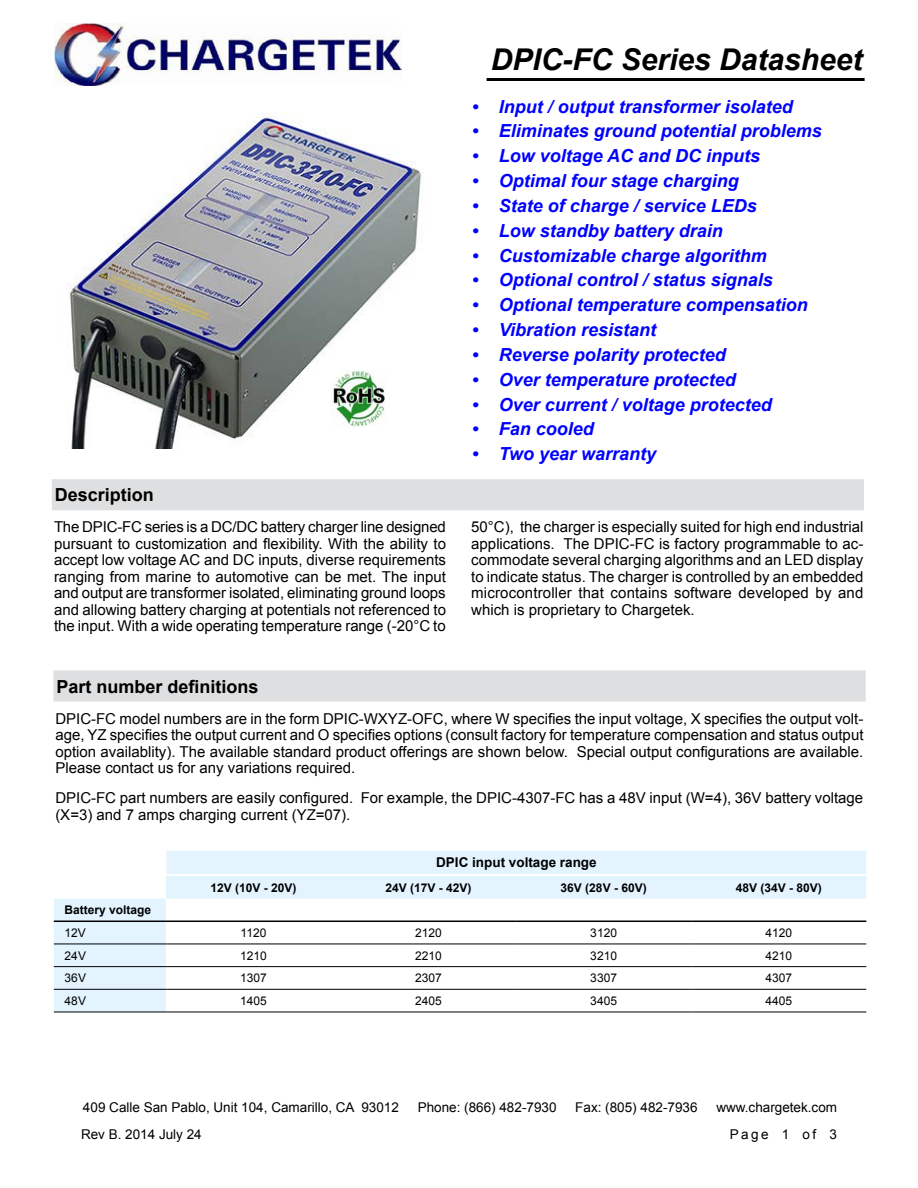
<style>
.page{position:relative;width:918px;height:1188px;background:#fff}
.page>*{position:absolute;margin:0;border:0;box-sizing:border-box;transform-origin:0 0}
.t1{font:italic 700 30px "Arial";color:#000}
.t2{font:italic 700 18px "Arial";color:#00f}
.t3{font:700 18px "Arial";color:#000}
.t4{font:15px/16.5px "Arial";color:#000;text-align:justify}
.t5{font:13.5px "Arial";color:#000}
.t6{font:700 13.5px "Arial";color:#000}
.t7{font:12px "Arial";color:#000}
.t8{font:700 12px "Arial";color:#000}
</style>
<div class="page">
<hr style="left:487px;top:78px;width:378px;height:3px;background:#000">
<div style="left:53px;top:481px;width:809px;height:28px;background:#dedfe0"></div>
<div style="left:52px;top:479px;width:812px;height:31px;border:3px solid #dedfe0"></div>
<img style="left:54px;top:24px;width:347px;height:61px">
<div style="left:55px;top:672px;width:809px;height:28px;background:#dedfe0"></div>
<div style="left:53px;top:670px;width:813px;height:32px;border:3px solid #dedfe0"></div>
<img style="left:68px;top:112px;width:355px;height:337px">
<img style="left:331px;top:371px;width:55px;height:55px">
<svg style="left:54px;top:876px;width:812px;height:136px"></svg>
<hr style="left:54px;top:921px;width:112px;height:1px;background:#000">
<hr style="left:166px;top:921px;width:175px;height:1px;background:#000">
<hr style="left:341px;top:921px;width:175px;height:1px;background:#000">
<hr style="left:516px;top:921px;width:175px;height:1px;background:#000">
<hr style="left:691px;top:921px;width:175px;height:1px;background:#000">
<hr style="left:54px;top:944px;width:112px;height:1px;background:#000">
<hr style="left:166px;top:944px;width:175px;height:1px;background:#000">
<hr style="left:341px;top:944px;width:175px;height:1px;background:#000">
<hr style="left:516px;top:944px;width:175px;height:1px;background:#000">
<hr style="left:691px;top:944px;width:175px;height:1px;background:#000">
<hr style="left:54px;top:966px;width:112px;height:1px;background:#000">
<hr style="left:166px;top:966px;width:175px;height:1px;background:#000">
<hr style="left:341px;top:966px;width:175px;height:1px;background:#000">
<hr style="left:516px;top:966px;width:175px;height:1px;background:#000">
<hr style="left:691px;top:966px;width:175px;height:1px;background:#000">
<hr style="left:54px;top:989px;width:112px;height:1px;background:#000">
<hr style="left:166px;top:989px;width:175px;height:1px;background:#000">
<hr style="left:341px;top:989px;width:175px;height:1px;background:#000">
<hr style="left:516px;top:989px;width:175px;height:1px;background:#000">
<hr style="left:691px;top:989px;width:175px;height:1px;background:#000">
<hr style="left:54px;top:1012px;width:112px;height:1px;background:#000">
<hr style="left:166px;top:1012px;width:175px;height:1px;background:#000">
<hr style="left:341px;top:1012px;width:175px;height:1px;background:#000">
<hr style="left:516px;top:1012px;width:175px;height:1px;background:#000">
<hr style="left:691px;top:1012px;width:175px;height:1px;background:#000">
<div style="left:168px;top:852px;width:697px;height:20px;background:#e3f4ff"></div>
<div style="left:167px;top:851px;width:699px;height:23px;border:3px solid #e3f4ff"></div>
<h1 class="t1" style="left:491px;top:40px;width:373px">DPIC-FC Series Datasheet</h1>
<p class="t2" style="left:472px;top:94px;width:323px">• Input / output transformer isolated</p>
<p class="t2" style="left:472px;top:119px;width:352px">• Eliminates ground potential problems</p>
<p class="t2" style="left:472px;top:144px;width:290px">• Low voltage AC and DC inputs</p>
<p class="t2" style="left:472px;top:169px;width:269px">• Optimal four stage charging</p>
<p class="t2" style="left:472px;top:194px;width:287px">• State of charge / service LEDs</p>
<p class="t2" style="left:472px;top:218px;width:253px">• Low standby battery drain</p>
<p class="t2" style="left:472px;top:243px;width:297px">• Customizable charge algorithm</p>
<p class="t2" style="left:472px;top:268px;width:303px">• Optional control / status signals</p>
<p class="t2" style="left:472px;top:293px;width:338px">• Optional temperature compensation</p>
<p class="t2" style="left:472px;top:318px;width:186px">• Vibration resistant</p>
<p class="t2" style="left:472px;top:343px;width:256px">• Reverse polarity protected</p>
<p class="t2" style="left:472px;top:367px;width:266px">• Over temperature protected</p>
<p class="t2" style="left:472px;top:392px;width:302px">• Over current / voltage protected</p>
<p class="t2" style="left:472px;top:417px;width:124px">• Fan cooled</p>
<p class="t2" style="left:472px;top:442px;width:186px">• Two year warranty</p>
<p class="t3" style="left:55px;top:482px;width:101px">Description</p>
<p class="t4" style="left:54px;top:518px;width:394px">The DPIC-FC series is a DC/DC battery charger line designed pursuant to customization and flexibility. With the ability to accept low voltage AC and DC inputs, diverse requirements ranging from marine to automotive can be met. The input and output are transformer isolated, eliminating ground loops and allowing battery charging at potentials not referenced to the input. With a wide operating temperature range (-20°C to</p>
<p class="t4" style="left:471px;top:518px;width:394px">50°C), the charger is especially suited for high end industrial applications. The DPIC-FC is factory programmable to ac&shy;commodate several charging algorithms and an LED display to indicate status. The charger is controlled by an embedded microcontroller that contains software developed by and which is proprietary to Chargetek.</p>
<p class="t3" style="left:56px;top:674px;width:204px">Part number definitions</p>
<p class="t4" style="left:55px;top:710px;width:810px">DPIC-FC model numbers are in the form DPIC-WXYZ-OFC, where W specifies the input voltage, X specifies the output volt&shy;age, YZ specifies the output current and O specifies options (consult factory for temperature compensation and status output option availablity). The available standard product offerings are shown below. Special output configurations are available.<br>Please contact us for any variations required.</p>
<p class="t4" style="left:55px;top:790px;width:810px">DPIC-FC part numbers are easily configured. For example, the DPIC-4307-FC has a 48V input (W=4), 36V battery voltage (X=3) and 7 amps charging current (YZ=07).</p>
<p class="t6" style="left:436px;top:853px;width:162px">DPIC input voltage range</p>
<p class="t8" style="left:210px;top:879px;width:88px">12V (10V - 20V)</p>
<p class="t8" style="left:386px;top:879px;width:88px">24V (17V - 42V)</p>
<p class="t8" style="left:561px;top:879px;width:88px">36V (28V - 60V)</p>
<p class="t8" style="left:736px;top:879px;width:88px">48V (34V - 80V)</p>
<p class="t8" style="left:65px;top:902px;width:88px">Battery voltage</p>
<p class="t7" style="left:65px;top:924px;width:23px">12V</p>
<p class="t7" style="left:241px;top:924px;width:27px">1120</p>
<p class="t7" style="left:415px;top:924px;width:28px">2120</p>
<p class="t7" style="left:590px;top:924px;width:28px">3120</p>
<p class="t7" style="left:765px;top:924px;width:28px">4120</p>
<p class="t7" style="left:65px;top:947px;width:23px">24V</p>
<p class="t7" style="left:240px;top:947px;width:28px">1210</p>
<p class="t7" style="left:415px;top:947px;width:28px">2210</p>
<p class="t7" style="left:590px;top:947px;width:28px">3210</p>
<p class="t7" style="left:765px;top:947px;width:28px">4210</p>
<p class="t7" style="left:65px;top:970px;width:23px">36V</p>
<p class="t7" style="left:240px;top:970px;width:28px">1307</p>
<p class="t7" style="left:415px;top:970px;width:28px">2307</p>
<p class="t7" style="left:590px;top:970px;width:28px">3307</p>
<p class="t7" style="left:765px;top:970px;width:28px">4307</p>
<p class="t7" style="left:65px;top:993px;width:23px">48V</p>
<p class="t7" style="left:240px;top:993px;width:28px">1405</p>
<p class="t7" style="left:415px;top:993px;width:28px">2405</p>
<p class="t7" style="left:590px;top:993px;width:28px">3405</p>
<p class="t7" style="left:765px;top:993px;width:28px">4405</p>
<p class="t5" style="left:83px;top:1098px;width:317px">409 Calle San Pablo, Unit 104, Camarillo, CA 93012</p>
<p class="t5" style="left:418px;top:1098px;width:140px">Phone: (866) 482-7930</p>
<p class="t5" style="left:575px;top:1098px;width:124px">Fax: (805) 482-7936</p>
<p class="t5" style="left:716px;top:1098px;width:122px">www.chargetek.com</p>
<p class="t5" style="left:81px;top:1125px;width:122px">Rev B. 2014 July 24</p>
<p class="t5" style="left:730px;top:1125px;width:109px">Page 1 of 3</p>
</div>
